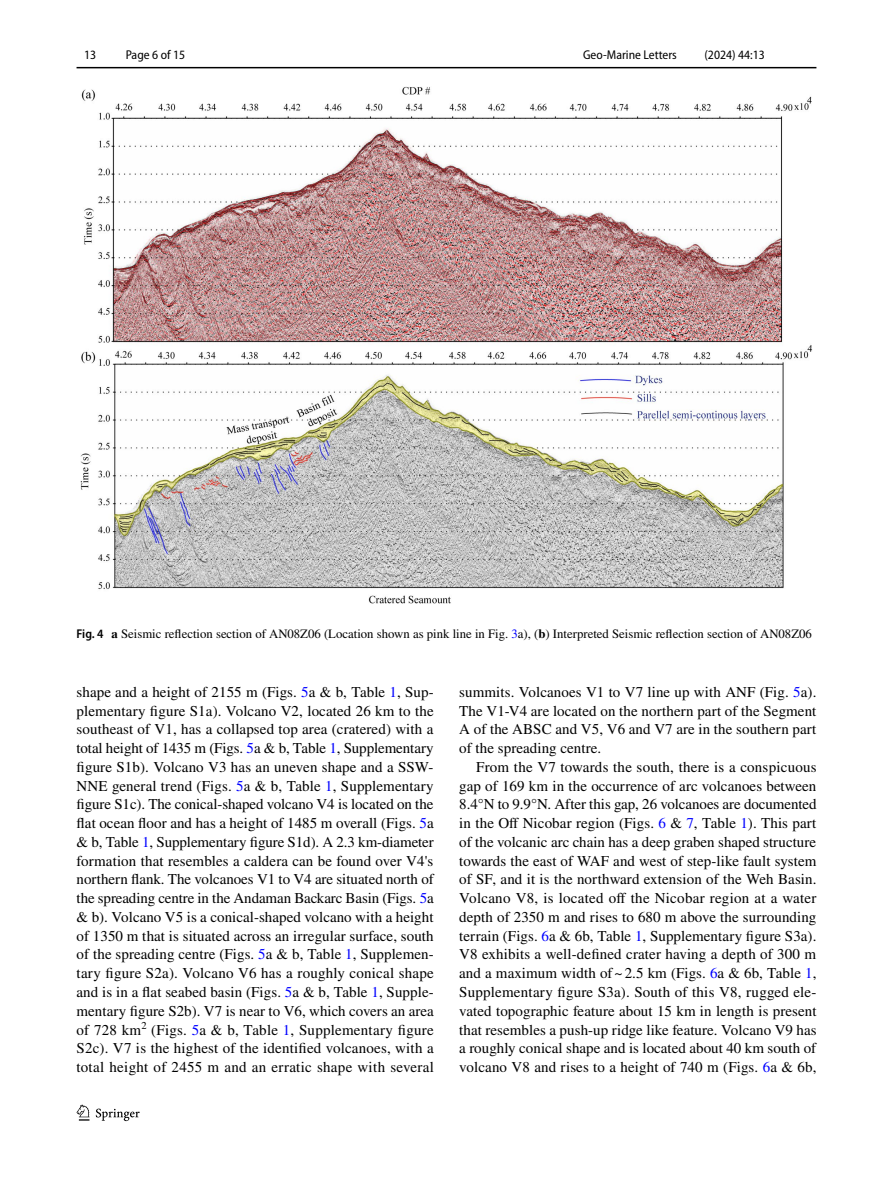
<style>
.page{position:relative;width:893px;height:1187px;background:#fff}
.page>*{position:absolute;margin:0;border:0;box-sizing:border-box;transform-origin:0 0}
.t1{font:15px/18.8px "STIX";letter-spacing:.01em;color:#000;text-align:justify}
.t2{font:12.75px "STIX";color:#000}
.t3{font:semi-condensed 12.75px "Myriad Pro";color:#000}
.s1{font-family:"Myriad Pro";font-weight:600;font-stretch:semi-condensed}
.s2{font-weight:700}
.s3{color:#00f}
</style>
<div class="page">
<hr style="left:77px;top:67px;width:739px;height:1px;background:#000">
<svg style="left:77px;top:1104px;width:12px;height:16px"></svg>
<svg style="left:96px;top:1108px;width:44px;height:12px"></svg>
<img style="left:80px;top:87px;width:733px;height:516px">
<p class="t3" style="left:84px;top:48px;width:14px">13</p>
<p class="t3" style="left:126px;top:48px;width:61px">Page 6 of 15</p>
<p class="t3" style="left:583px;top:48px;width:95px">Geo-Marine Letters</p>
<p class="t3" style="left:704px;top:48px;width:62px">(2024) 44:13</p>
<p class="t2" style="left:77px;top:625px;width:737px"><span class="s1">Fig. 4</span> <span class="s2">a</span> Seismic reflection section of AN08Z06 (Location shown as pink line in Fig. <span class="s3">3</span>a), (<span class="s2">b</span>) Interpreted Seismic reflection section of AN08Z06</p>
<p class="t1" style="left:77px;top:683px;width:359px">shape and a height of 2155 m (Figs. <span class="s3">5</span>a &amp; b, Table <span class="s3">1</span>, Sup&shy;plementary figure S1a). Volcano V2, located 26 km to the southeast of V1, has a collapsed top area (cratered) with a total height of 1435 m (Figs. <span class="s3">5</span>a &amp; b, Table <span class="s3">1</span>, Supplementary figure S1b). Volcano V3 has an uneven shape and a SSW-NNE general trend (Figs. <span class="s3">5</span>a &amp; b, Table <span class="s3">1</span>, Supplementary figure S1c). The conical-shaped volcano V4 is located on the flat ocean floor and has a height of 1485 m overall (Figs. <span class="s3">5</span>a &amp; b, Table <span class="s3">1</span>, Supplementary figure S1d). A 2.3 km-diameter formation that resembles a caldera can be found over V4's northern flank. The volcanoes V1 to V4 are situated north of the spreading centre in the Andaman Backarc Basin (Figs. <span class="s3">5</span>a &amp; b). Volcano V5 is a conical-shaped volcano with a height of 1350 m that is situated across an irregular surface, south of the spreading centre (Figs. <span class="s3">5</span>a &amp; b, Table <span class="s3">1</span>, Supplemen&shy;tary figure S2a). Volcano V6 has a roughly conical shape and is in a flat seabed basin (Figs. <span class="s3">5</span>a &amp; b, Table <span class="s3">1</span>, Supple&shy;mentary figure S2b). V7 is near to V6, which covers an area of 728 km<sup>2</sup> (Figs. <span class="s3">5</span>a &amp; b, Table <span class="s3">1</span>, Supplementary figure S2c). V7 is the highest of the identified volcanoes, with a total height of 2455 m and an erratic shape with several</p>
<p class="t1" style="left:459px;top:683px;width:359px">summits. Volcanoes V1 to V7 line up with ANF (Fig. <span class="s3">5</span>a).<br>The V1-V4 are located on the northern part of the Segment A of the ABSC and V5, V6 and V7 are in the southern part of the spreading centre.</p>
<p class="t1" style="left:459px;top:758px;width:359px;text-indent:17px">From the V7 towards the south, there is a conspicuous gap of 169 km in the occurrence of arc volcanoes between 8.4°N to 9.9°N. After this gap, 26 volcanoes are documented in the Off Nicobar region (Figs. <span class="s3">6</span> &amp; <span class="s3">7</span>, Table <span class="s3">1</span>). This part of the volcanic arc chain has a deep graben shaped structure towards the east of WAF and west of step-like fault system of SF, and it is the northward extension of the Weh Basin.<br>Volcano V8, is located off the Nicobar region at a water depth of 2350 m and rises to 680 m above the surrounding terrain (Figs. <span class="s3">6</span>a &amp; 6b, Table <span class="s3">1</span>, Supplementary figure S3a).<br>V8 exhibits a well-defined crater having a depth of 300 m and a maximum width of~2.5 km (Figs. <span class="s3">6</span>a &amp; 6b, Table <span class="s3">1</span>, Supplementary figure S3a). South of this V8, rugged ele&shy;vated topographic feature about 15 km in length is present that resembles a push-up ridge like feature. Volcano V9 has a roughly conical shape and is located about 40 km south of volcano V8 and rises to a height of 740 m (Figs. <span class="s3">6</span>a &amp; 6b,</p>
</div>
